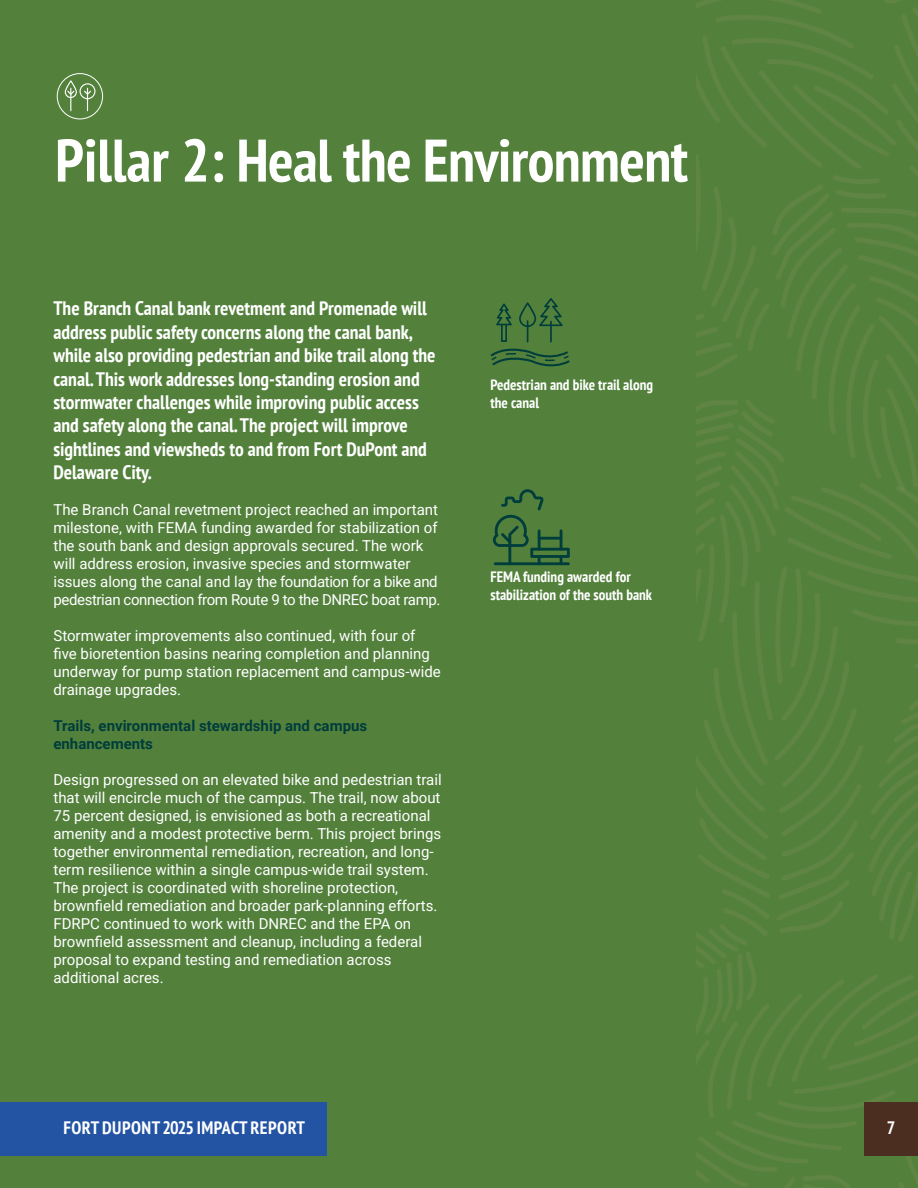
<style>
.page{position:relative;width:918px;height:1188px;background:#53813c}
.page>*{position:absolute;margin:0;border:0;box-sizing:border-box;transform-origin:0 0}
.t1{font:700 condensed 60px "PT Sans";letter-spacing:-.01em;color:#fff}
.t2{font:700 condensed 19.5px/23.4px "PT Sans";color:#fff}
.t3{font:700 condensed 18px "PT Sans";letter-spacing:.03em;color:#fff}
.t4{font:15px/18px "Roboto";color:#fff}
.t5{font:700 condensed 15px/18px "PT Sans";color:#fff}
.t6{font:700 15px/18px "Roboto";color:#003d3b}
</style>
<div class="page">
<svg style="left:697px;top:0;width:221px;height:1188px"></svg>
<div style="left:0;top:1102px;width:327px;height:54px;background:#2353a3"></div>
<div style="left:864px;top:1102px;width:54px;height:54px;background:#4c2e20"></div>
<svg style="left:490px;top:298px;width:80px;height:69px"></svg>
<svg style="left:493px;top:489px;width:77px;height:76px"></svg>
<div style="left:57px;top:73px;width:46px;height:46px;border:1px solid #fff;border-radius:50%"></div>
<svg style="left:65px;top:80px;width:30px;height:31px"></svg>
<p class="t1" style="left:55px;top:121px;width:634px">Pillar 2: Heal the Environment</p>
<p class="t2" style="left:53px;top:296px;width:384px">The Branch Canal bank revetment and Promenade will address public safety concerns along the canal bank, while also providing pedestrian and bike trail along the canal. This work addresses long-standing erosion and stormwater challenges while improving public access and safety along the canal. The project will improve sightlines and viewsheds to and from Fort DuPont and Delaware City.</p>
<p class="t4" style="left:53px;top:500px;width:389px">The Branch Canal revetment project reached an important milestone, with FEMA funding awarded for stabilization of the south bank and design approvals secured. The work will address erosion, invasive species and stormwater issues along the canal and lay the foundation for a bike and pedestrian connection from Route 9 to the DNREC boat ramp.</p>
<p class="t4" style="left:53px;top:626px;width:389px">Stormwater improvements also continued, with four of five bioretention basins nearing completion and planning underway for pump station replacement and campus-wide drainage upgrades.</p>
<p class="t6" style="left:53px;top:716px;width:315px">Trails, environmental stewardship and campus enhancements</p>
<p class="t4" style="left:53px;top:770px;width:390px">Design progressed on an elevated bike and pedestrian trail that will encircle much of the campus. The trail, now about 75 percent designed, is envisioned as both a recreational amenity and a modest protective berm. This project brings together environmental remediation, recreation, and long&shy;term resilience within a single campus-wide trail system.<br>The project is coordinated with shoreline protection, brownfield remediation and broader park-planning efforts.<br>FDRPC continued to work with DNREC and the EPA on brownfield assessment and cleanup, including a federal proposal to expand testing and remediation across additional acres.</p>
<p class="t5" style="left:490px;top:375px;width:164px">Pedestrian and bike trail along the canal</p>
<p class="t5" style="left:490px;top:567px;width:163px">FEMA funding awarded for stabilization of the south bank</p>
<p class="t3" style="left:63px;top:1115px;width:243px">FORT DUPONT 2025 IMPACT REPORT</p>
<p class="t3" style="left:887px;top:1116px;width:10px">7</p>
</div>
